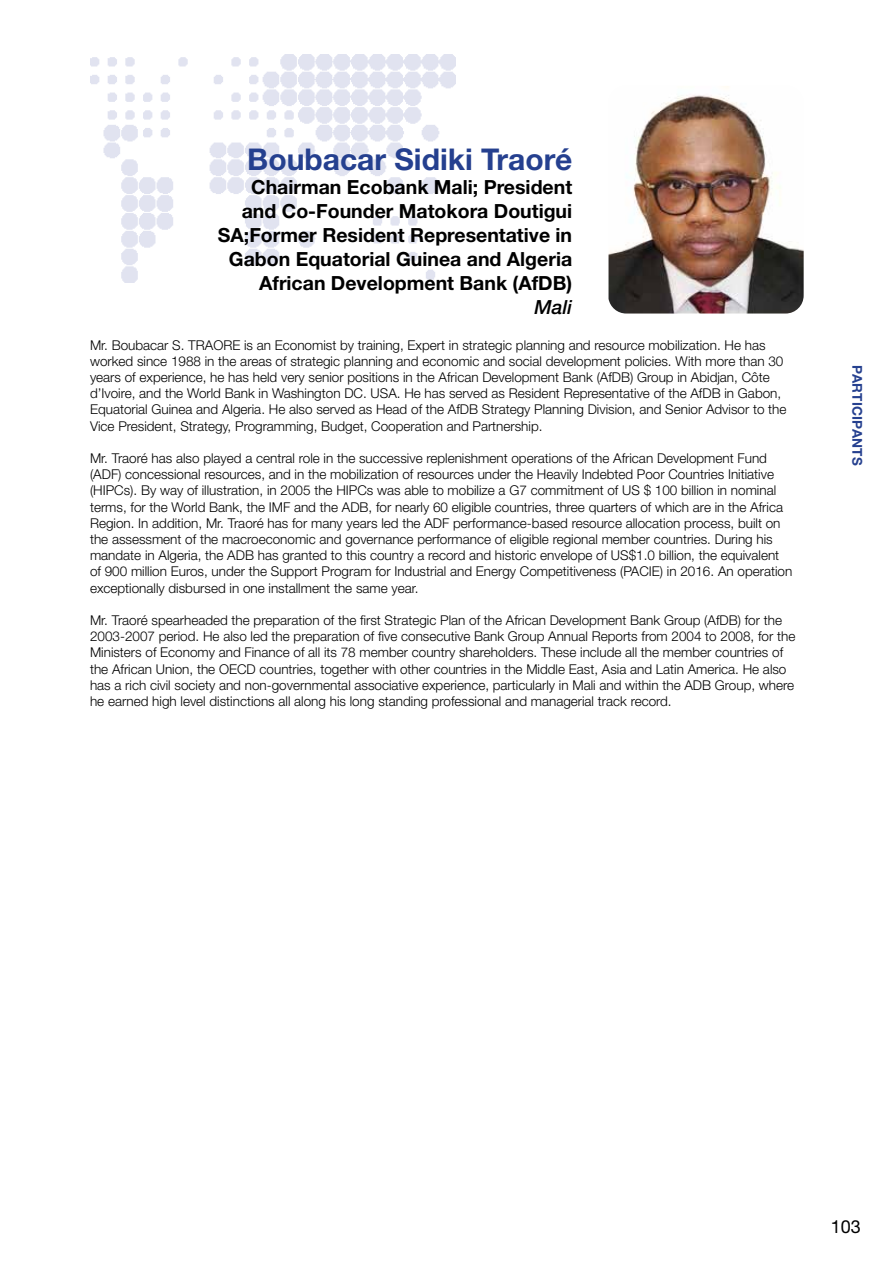
<style>
.page{position:relative;width:893px;height:1263px;background:#fff}
.page>*{position:absolute;margin:0;border:0;box-sizing:border-box;transform-origin:0 0}
.t1{font:700 30px "Helvetica Neue LT Std";color:#25408f}
.t2{font:700 19.5px/24px "Helvetica Neue LT Std";color:#000;text-align:right}
.t3{font:italic 500 19.5px "Helvetica Neue LT Std";color:#000}
.t4{font:18px "Helvetica Neue LT Std";color:#000}
.t5{font:300 13.5px/16.2px "Helvetica Neue LT Std";color:#000}
.t6{font:700 13.5px "Helvetica Neue LT Std";letter-spacing:.01em;color:#25408f}
</style>
<div class="page">
<img style="left:90px;top:54px;width:366px;height:228px">
<img style="left:608px;top:86px;width:196px;height:228px">
<h1 class="t1" style="left:247px;top:140px;width:326px">Boubacar Sidiki Traoré</h1>
<h2 class="t2" style="left:218px;top:174px;width:356px">Chairman Ecobank Mali; President and Co-Founder Matokora Doutigui SA;Former Resident Representative in Gabon Equatorial Guinea and Algeria African Development Bank (AfDB)</h2>
<h2 class="t3" style="left:535px;top:295px;width:39px">Mali</h2>
<p class="t5" style="left:90px;top:336px;width:698px">Mr. Boubacar S. TRAORE is an Economist by training, Expert in strategic planning and resource mobilization. He has worked since 1988 in the areas of strategic planning and economic and social development policies. With more than 30 years of experience, he has held very senior positions in the African Development Bank (AfDB) Group in Abidjan, Côte d’Ivoire, and the World Bank in Washington DC. USA. He has served as Resident Representative of the AfDB in Gabon, Equatorial Guinea and Algeria. He also served as Head of the AfDB Strategy Planning Division, and Senior Advisor to the Vice President, Strategy, Programming, Budget, Cooperation and Partnership.</p>
<p class="t5" style="left:90px;top:450px;width:704px">Mr. Traoré has also played a central role in the successive replenishment operations of the African Development Fund (ADF) concessional resources, and in the mobilization of resources under the Heavily Indebted Poor Countries Initiative (HIPCs). By way of illustration, in 2005 the HIPCs was able to mobilize a G7 commitment of US $ 100 billion in nominal terms, for the World Bank, the IMF and the ADB, for nearly 60 eligible countries, three quarters of which are in the Africa Region. In addition, Mr. Traoré has for many years led the ADF performance-based resource allocation process, built on the assessment of the macroeconomic and governance performance of eligible regional member countries. During his mandate in Algeria, the ADB has granted to this country a record and historic envelope of US$1.0 billion, the equivalent of 900 million Euros, under the Support Program for Industrial and Energy Competitiveness (PACIE) in 2016. An operation exceptionally disbursed in one installment the same year.</p>
<p class="t5" style="left:90px;top:612px;width:707px">Mr. Traoré spearheaded the preparation of the first Strategic Plan of the African Development Bank Group (AfDB) for the 2003-2007 period. He also led the preparation of five consecutive Bank Group Annual Reports from 2004 to 2008, for the Ministers of Economy and Finance of all its 78 member country shareholders. These include all the member countries of the African Union, the OECD countries, together with other countries in the Middle East, Asia and Latin America. He also has a rich civil society and non-governmental associative experience, particularly in Mali and within the ADB Group, where he earned high level distinctions all along his long standing professional and managerial track record.</p>
<p class="t6" style="left:866px;top:365px;width:102px;rotate:90deg">PARTICIPANTS</p>
<h3 class="t4" style="left:831px;top:1215px;width:32px">103</h3>
</div>
